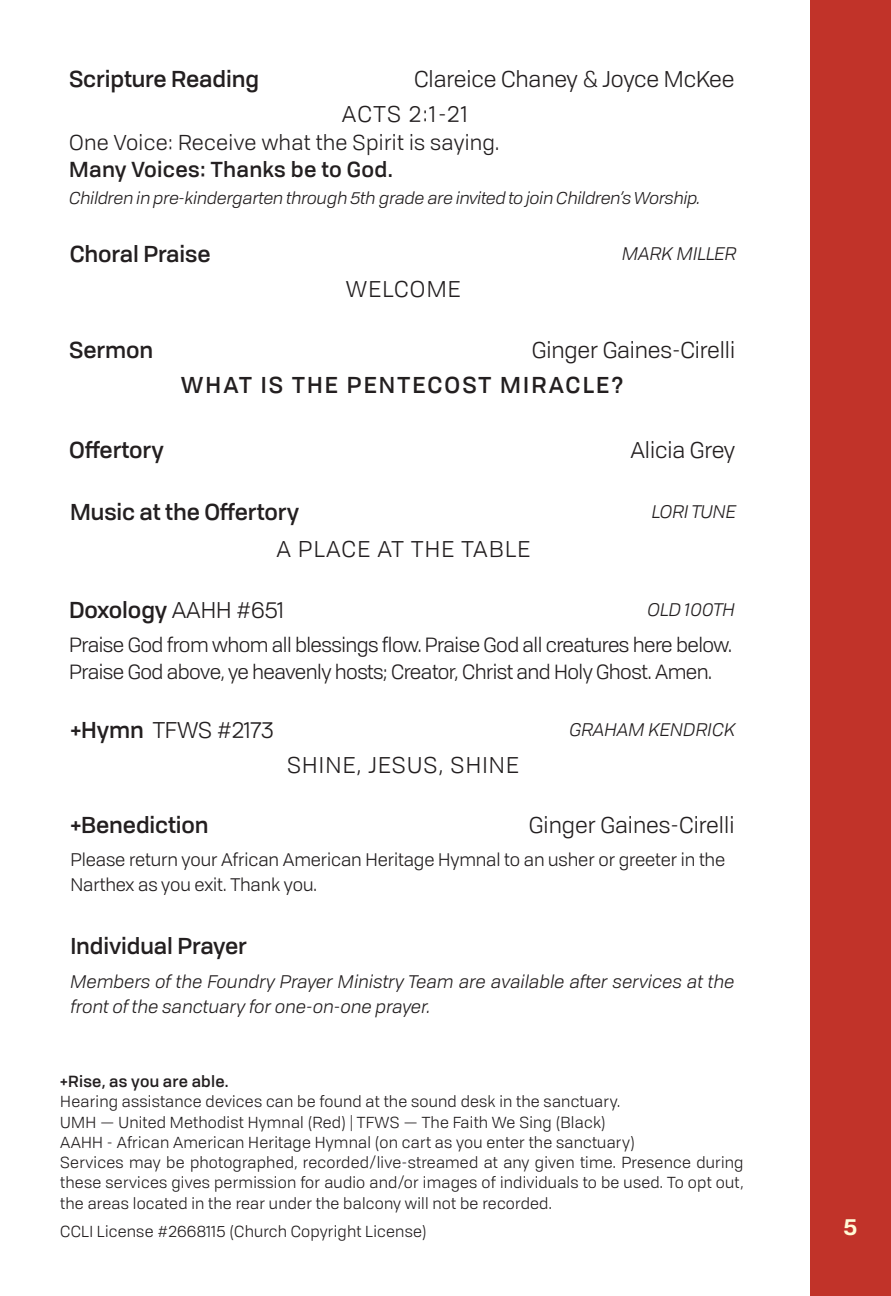
<style>
.page{position:relative;width:891px;height:1296px;background:#fff}
.page>*{position:absolute;margin:0;border:0;box-sizing:border-box;transform-origin:0 0}
.t1{font:500 22.5px "Tofino Pro Personal";letter-spacing:-.005em;color:#231f20}
.t2{font:22.5px "Tofino Pro Personal";letter-spacing:-.005em;color:#231f20}
.t3{font:22.5px "Tofino Pro Personal";letter-spacing:.055em;color:#231f20}
.t4{font:500 22.5px "Tofino Pro Personal";letter-spacing:.095em;color:#231f20}
.t5{font:600 22.5px "Tofino Pro Personal";color:#fffbd6}
.t6{font:21.15px "Tofino Pro Personal";letter-spacing:.015em;color:#231f20}
.t7{font:500 21.15px "Tofino Pro Personal";letter-spacing:.015em;color:#231f20}
.t8{font:20.25px "Tofino Pro Personal";letter-spacing:-.025em;color:#231f20}
.t9{font:italic 18px/24.8px "Tofino Pro Personal";letter-spacing:-.005em;color:#231f20}
.t10{font:18px/24.8px "Tofino Pro Personal";letter-spacing:-.005em;color:#231f20}
.t11{font:italic 16.88px "Tofino Pro Personal";letter-spacing:-.025em;color:#231f20}
.t12{font:15.75px/20.2px "Tofino Pro Personal";letter-spacing:.015em;color:#231f20;text-align:justify}
.t13{font:500 15.75px "Tofino Pro Personal";letter-spacing:.015em;color:#231f20}
.s1{font-weight:400}
.s2{font-weight:500}
</style>
<div class="page">
<div style="left:810px;top:0;width:81px;height:1296px;background:#c13329"></div>
<p class="t1" style="left:69px;top:61px;width:191px">Scripture Reading</p>
<p class="t2" style="left:414px;top:62px;width:322px">Clareice Chaney &amp; Joyce McKee</p>
<p class="t2" style="left:342px;top:98px;width:128px">ACTS 2:1-21</p>
<p class="t6" style="left:69px;top:127px;width:432px">One Voice: Receive what the Spirit is saying.</p>
<p class="t7" style="left:69px;top:153px;width:325px">Many Voices: Thanks be to God.</p>
<p class="t11" style="left:69px;top:185px;width:633px">Children in pre-kindergarten through 5th grade are invited to join Children’s Worship.</p>
<p class="t1" style="left:70px;top:237px;width:142px">Choral Praise</p>
<p class="t9" style="left:622px;top:240px;width:116px">MARK MILLER</p>
<p class="t3" style="left:346px;top:273px;width:116px">WELCOME</p>
<p class="t1" style="left:69px;top:332px;width:86px">Sermon</p>
<p class="t2" style="left:532px;top:333px;width:205px">Ginger Gaines-Cirelli</p>
<p class="t4" style="left:181px;top:368px;width:445px">WHAT IS THE PENTECOST MIRACLE?</p>
<p class="t1" style="left:69px;top:432px;width:96px">Offertory</p>
<p class="t2" style="left:631px;top:433px;width:106px">Alicia Grey</p>
<p class="t1" style="left:70px;top:494px;width:230px">Music at the Offertory</p>
<p class="t9" style="left:652px;top:498px;width:86px">LORI TUNE</p>
<p class="t3" style="left:276px;top:533px;width:255px">A PLACE AT THE TABLE</p>
<p class="t1" style="left:69px;top:592px;width:217px">Doxology <span class="s1">AAHH #651</span></p>
<p class="t9" style="left:648px;top:596px;width:89px">OLD 100TH</p>
<p class="t8" style="left:69px;top:630px;width:664px">Praise God from whom all blessings flow. Praise God all creatures here below.</p>
<p class="t8" style="left:69px;top:657px;width:644px">Praise God above, ye heavenly hosts; Creator, Christ and Holy Ghost. Amen.</p>
<p class="t2" style="left:70px;top:713px;width:205px"><span class="s2">+Hymn</span> TFWS #2173</p>
<p class="t9" style="left:569px;top:716px;width:168px">GRAHAM KENDRICK</p>
<p class="t3" style="left:287px;top:749px;width:233px">SHINE, JESUS, SHINE</p>
<p class="t1" style="left:70px;top:807px;width:140px">+Benediction</p>
<p class="t2" style="left:529px;top:808px;width:207px">Ginger Gaines-Cirelli</p>
<p class="t10" style="left:70px;top:846px;width:656px">Please return your African American Heritage Hymnal to an usher or greeter in the<br>Narthex as you exit. Thank you.</p>
<p class="t1" style="left:70px;top:929px;width:178px">Individual Prayer</p>
<p class="t9" style="left:70px;top:968px;width:665px">Members of the Foundry Prayer Ministry Team are available after services at the front of the sanctuary for one-on-one prayer.</p>
<p class="t13" style="left:60px;top:1069px;width:170px">+Rise, as you are able.</p>
<p class="t12" style="left:60px;top:1091px;width:561px">Hearing assistance devices can be found at the sound desk in the sanctuary.</p>
<p class="t12" style="left:60px;top:1111px;width:547px">UMH — United Methodist Hymnal (Red) | TFWS — The Faith We Sing (Black)</p>
<p class="t12" style="left:60px;top:1131px;width:576px">AAHH - African American Heritage Hymnal (on cart as you enter the sanctuary)</p>
<p class="t12" style="left:60px;top:1151px;width:685px">Services may be photographed, recorded/live-streamed at any given time. Presence during these services gives permission for audio and/or images of individuals to be used. To opt out, the areas located in the rear under the balcony will not be recorded.</p>
<p class="t12" style="left:60px;top:1220px;width:368px">CCLI License #2668115 (Church Copyright License)</p>
<h1 class="t5" style="left:843px;top:1209px;width:15px">5</h1>
</div>
